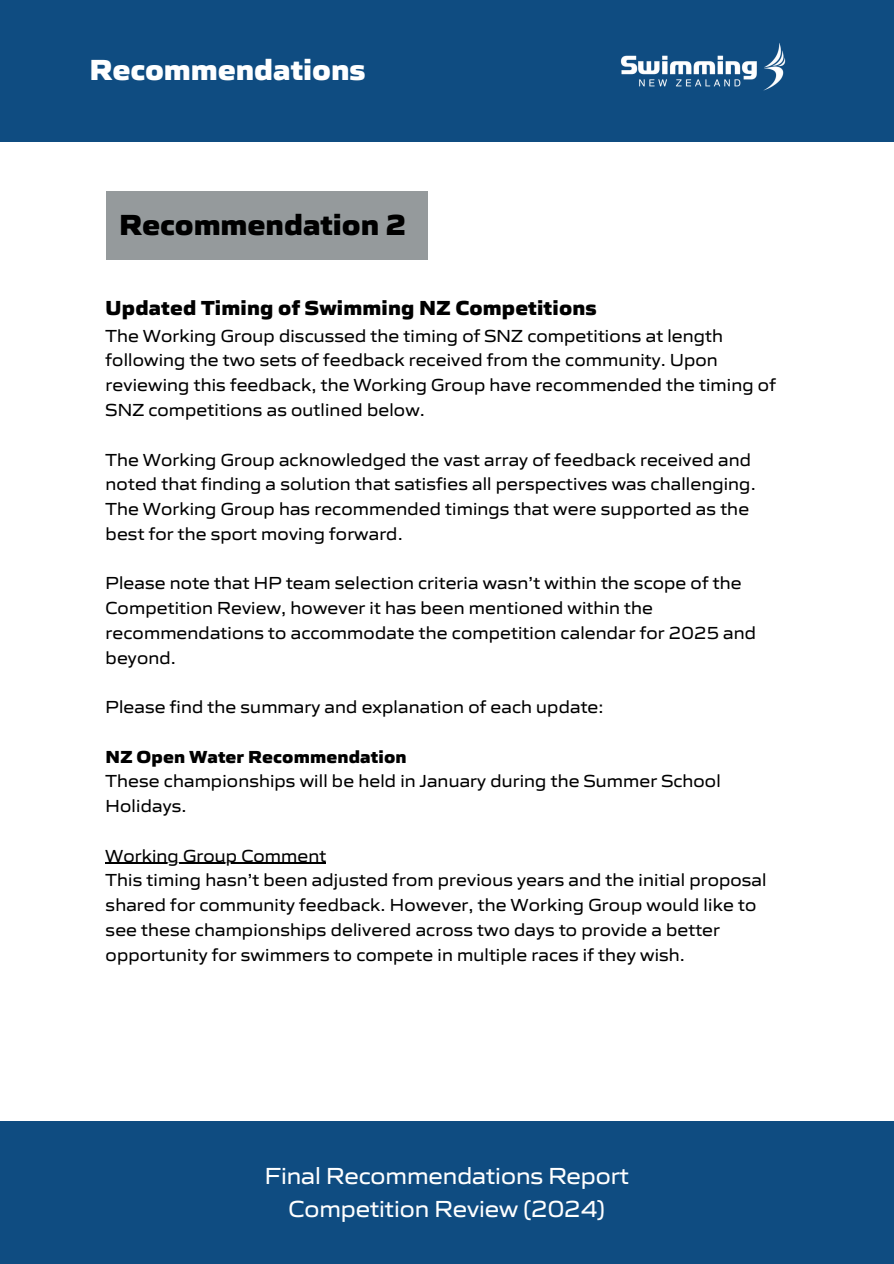
<style>
.page{position:relative;width:894px;height:1264px;background:#fff}
.page>*{position:absolute;margin:0;border:0;box-sizing:border-box;transform-origin:0 0}
.t1{font:800 30px "Gomme Sans";color:#fff}
.t2{font:800 30px "Gomme Sans";color:#000}
.t3{font:24px/32.7px "Gomme Sans";color:#fff;text-align:center}
.t4{font:800 21px "Gomme Sans";letter-spacing:.01em;color:#000}
.t5{font:18px/24.8px "Gomme Sans";letter-spacing:.01em;color:#000}
.t6{font:800 18px "Gomme Sans";letter-spacing:.01em;color:#000}
</style>
<div class="page">
<div style="left:0;top:0;width:893px;height:141px;background:#0f4c81"></div>
<img style="left:620px;top:43px;width:166px;height:48px">
<div style="left:106px;top:191px;width:321px;height:69px;background:#959a9c"></div>
<hr style="left:106px;top:862px;width:220px;height:2px;background:#000">
<div style="left:0;top:1120px;width:893px;height:143px;background:#0f4c81"></div>
<p class="t1" style="left:89px;top:50px;width:277px">Recommendations</p>
<p class="t2" style="left:119px;top:206px;width:288px">Recommendation 2</p>
<h1 class="t4" style="left:106px;top:294px;width:492px">Updated Timing of Swimming NZ Competitions</h1>
<p class="t5" style="left:106px;top:323px;width:671px">The Working Group discussed the timing of SNZ competitions at length following the two sets of feedback received from the community. Upon reviewing this feedback, the Working Group have recommended the timing of SNZ competitions as outlined below.</p>
<p class="t5" style="left:106px;top:447px;width:651px">The Working Group acknowledged the vast array of feedback received and noted that finding a solution that satisfies all perspectives was challenging.<br>The Working Group has recommended timings that were supported as the best for the sport moving forward.</p>
<p class="t5" style="left:106px;top:570px;width:651px">Please note that HP team selection criteria wasn’t within the scope of the Competition Review, however it has been mentioned within the recommendations to accommodate the competition calendar for 2025 and beyond.</p>
<p class="t5" style="left:106px;top:694px;width:499px">Please find the summary and explanation of each update:</p>
<p class="t6" style="left:106px;top:745px;width:302px">NZ Open Water Recommendation</p>
<p class="t5" style="left:106px;top:768px;width:616px">These championships will be held in January during the Summer School<br>Holidays.</p>
<p class="t5" style="left:106px;top:843px;width:222px">Working Group Comment</p>
<p class="t5" style="left:106px;top:867px;width:662px">This timing hasn’t been adjusted from previous years and the initial proposal shared for community feedback. However, the Working Group would like to see these championships delivered across two days to provide a better opportunity for swimmers to compete in multiple races if they wish.</p>
<h2 class="t3" style="left:264px;top:1159px;width:365px">Final Recommendations Report<br>Competition Review (2024)</h2>
</div>
